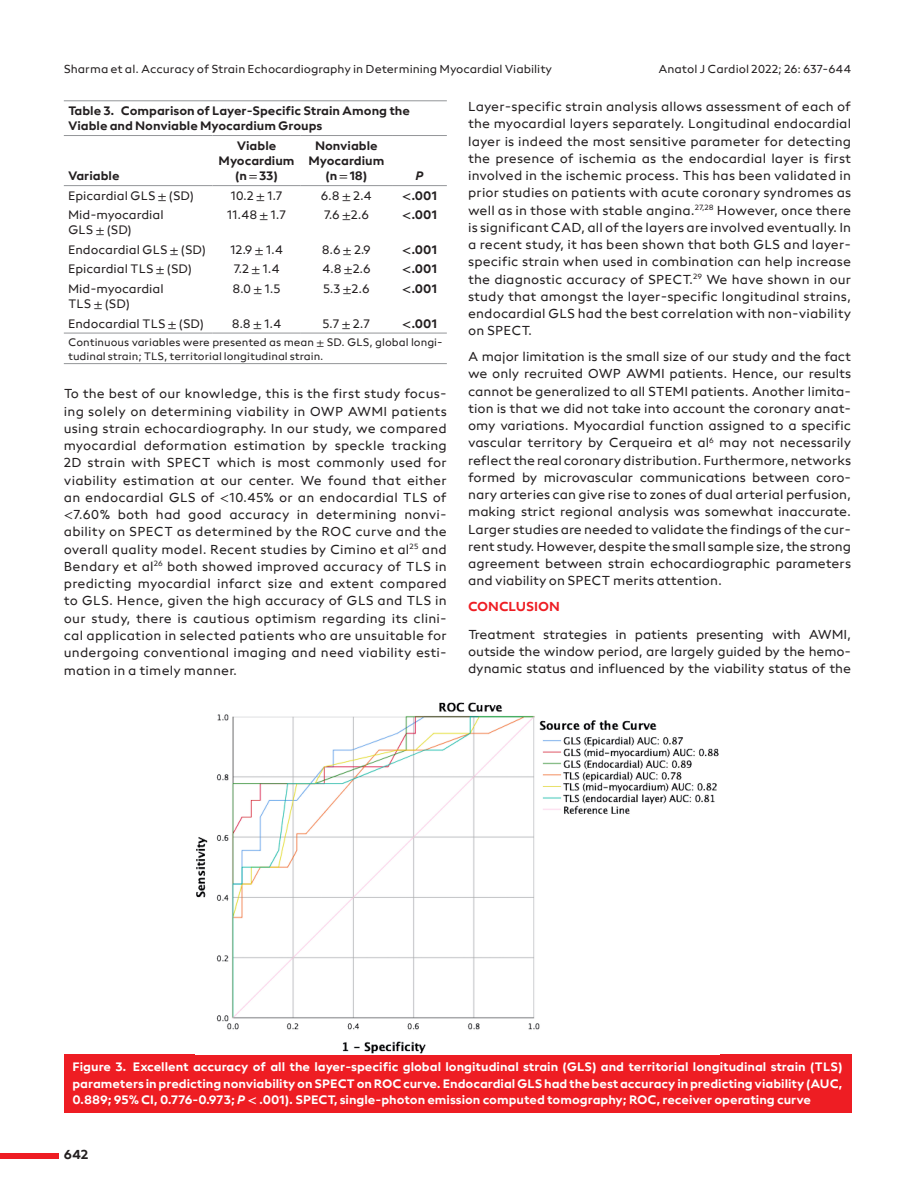
<style>
.page{position:relative;width:915px;height:1191px;background:#fff}
.page>*{position:absolute;margin:0;border:0;box-sizing:border-box;transform-origin:0 0}
.t1{font:13.5px/17.2px "neue Radial A Regular";color:#231f20;text-align:justify}
.t2{font:13.5px "neue Radial A Bold";color:#ee1d23}
.t3{font:13.5px "neue Radial A Bold";color:#231f20}
.t4{font:12.75px/16.5px "neue Radial A Bold";color:#fff;text-align:justify}
.t5{font:12.75px/15.3px "neue Radial A Regular";color:#231f20}
.t6{font:12.75px/15.3px "neue Radial A Bold";color:#231f20;text-align:center}
.t7{font:italic 12.75px "neue Radial A Bold";color:#231f20}
.t8{font:12px "neue Radial A Regular";color:#231f20}
.t9{font:11.25px/13.5px "neue Radial A Regular";color:#231f20}
.s1{font-family:"STIX General"}
.s2{font-family:"STIX General";font-weight:700}
.s3{font-style:italic}
</style>
<div class="page">
<div style="left:0;top:1152px;width:58px;height:6px;background:#ee1d23"></div>
<hr style="left:64px;top:101px;width:382px;height:1px;background:#939598">
<hr style="left:64px;top:363px;width:382px;height:1px;background:#939598">
<hr style="left:64px;top:135px;width:148px;height:1px;background:#939598">
<hr style="left:212px;top:135px;width:89px;height:1px;background:#939598">
<hr style="left:301px;top:135px;width:91px;height:1px;background:#939598">
<hr style="left:392px;top:135px;width:54px;height:1px;background:#939598">
<hr style="left:64px;top:185px;width:148px;height:1px;background:#939598">
<hr style="left:212px;top:185px;width:89px;height:1px;background:#939598">
<hr style="left:301px;top:185px;width:91px;height:1px;background:#939598">
<hr style="left:392px;top:185px;width:54px;height:1px;background:#939598">
<hr style="left:64px;top:333px;width:148px;height:1px;background:#939598">
<hr style="left:212px;top:333px;width:89px;height:1px;background:#939598">
<hr style="left:301px;top:333px;width:91px;height:1px;background:#939598">
<hr style="left:392px;top:333px;width:54px;height:1px;background:#939598">
<div style="left:64px;top:1054px;width:786px;height:59px;background:#ee1d23"></div>
<img style="left:196px;top:702px;width:523px;height:352px">
<p class="t8" style="left:64px;top:61px;width:489px">Sharma et al. Accuracy of Strain Echocardiography in Determining Myocardial Viability</p>
<p class="t8" style="left:658px;top:61px;width:194px">Anatol J Cardiol 2022; 26: 637-644</p>
<p class="t6" style="left:68px;top:103px;width:343px;text-align:left">Table 3. Comparison of Layer-Specific Strain Among the<br>Viable and Nonviable Myocardium Groups</p>
<p class="t6" style="left:68px;top:168px;width:53px">Variable</p>
<p class="t6" style="left:218px;top:137px;width:77px">Viable<br>Myocardium (n<span class="s1">=</span>33)</p>
<p class="t6" style="left:308px;top:137px;width:77px">Nonviable<br>Myocardium (n<span class="s1">=</span>18)</p>
<p class="t7" style="left:415px;top:168px;width:10px">P</p>
<p class="t5" style="left:68px;top:188px;width:127px">Epicardial GLS <span class="s1">±</span> (SD)</p>
<p class="t5" style="left:230px;top:188px;width:54px">10.2 <span class="s1">±</span> 1.7</p>
<p class="t5" style="left:321px;top:188px;width:52px">6.8 <span class="s1">±</span> 2.4</p>
<p class="t6" style="left:402px;top:188px;width:37px"><span class="s2">&lt;</span>.001</p>
<p class="t5" style="left:68px;top:207px;width:97px">Mid-myocardial<br>GLS <span class="s1">±</span> (SD)</p>
<p class="t5" style="left:227px;top:207px;width:61px">11.48 <span class="s1">±</span> 1.7</p>
<p class="t5" style="left:324px;top:207px;width:47px">7.6 <span class="s1">±</span>2.6</p>
<p class="t6" style="left:402px;top:207px;width:37px"><span class="s2">&lt;</span>.001</p>
<p class="t5" style="left:68px;top:242px;width:139px">Endocardial GLS <span class="s1">±</span> (SD)</p>
<p class="t5" style="left:230px;top:242px;width:54px">12.9 <span class="s1">±</span> 1.4</p>
<p class="t5" style="left:322px;top:242px;width:50px">8.6 <span class="s1">±</span> 2.9</p>
<p class="t6" style="left:402px;top:242px;width:37px"><span class="s2">&lt;</span>.001</p>
<p class="t5" style="left:68px;top:261px;width:125px">Epicardial TLS <span class="s1">±</span> (SD)</p>
<p class="t5" style="left:233px;top:261px;width:48px">7.2 <span class="s1">±</span> 1.4</p>
<p class="t5" style="left:322px;top:261px;width:50px">4.8 <span class="s1">±</span>2.6</p>
<p class="t6" style="left:402px;top:261px;width:37px"><span class="s2">&lt;</span>.001</p>
<p class="t5" style="left:68px;top:281px;width:97px">Mid-myocardial<br>TLS <span class="s1">±</span> (SD)</p>
<p class="t5" style="left:232px;top:281px;width:50px">8.0 <span class="s1">±</span> 1.5</p>
<p class="t5" style="left:323px;top:281px;width:48px">5.3 <span class="s1">±</span>2.6</p>
<p class="t6" style="left:401px;top:281px;width:37px"><span class="s2">&lt;</span>.001</p>
<p class="t5" style="left:68px;top:316px;width:137px">Endocardial TLS <span class="s1">±</span> (SD)</p>
<p class="t5" style="left:232px;top:316px;width:51px">8.8 <span class="s1">±</span> 1.4</p>
<p class="t5" style="left:322px;top:316px;width:49px">5.7 <span class="s1">±</span> 2.7</p>
<p class="t6" style="left:401px;top:315px;width:37px"><span class="s2">&lt;</span>.001</p>
<p class="t9" style="left:68px;top:335px;width:376px">Continuous variables were presented as mean <span class="s1">±</span> SD. GLS, global longi&shy;tudinal strain; TLS, territorial longitudinal strain.</p>
<p class="t1" style="left:64px;top:385px;width:384px">To the best of our knowledge, this is the first study focus&shy;ing solely on determining viability in OWP AWMI patients using strain echocardiography. In our study, we compared myocardial deformation estimation by speckle tracking 2D strain with SPECT which is most commonly used for viability estimation at our center. We found that either an endocardial GLS of <span class="s1">&lt;</span>10.45% or an endocardial TLS of <span class="s1">&lt;</span>7.60% both had good accuracy in determining nonvi&shy;ability on SPECT as determined by the ROC curve and the overall quality model. Recent studies by Cimino et al<sup>25</sup> and Bendary et al<sup>26</sup> both showed improved accuracy of TLS in predicting myocardial infarct size and extent compared to GLS. Hence, given the high accuracy of GLS and TLS in our study, there is cautious optimism regarding its clini&shy;cal application in selected patients who are unsuitable for undergoing conventional imaging and need viability esti&shy;mation in a timely manner.</p>
<p class="t1" style="left:468px;top:98px;width:384px">Layer-specific strain analysis allows assessment of each of the myocardial layers separately. Longitudinal endocardial layer is indeed the most sensitive parameter for detecting the presence of ischemia as the endocardial layer is first involved in the ischemic process. This has been validated in prior studies on patients with acute coronary syndromes as well as in those with stable angina.<sup>27,28</sup> However, once there is significant CAD, all of the layers are involved eventually. In a recent study, it has been shown that both GLS and layer&shy;specific strain when used in combination can help increase the diagnostic accuracy of SPECT.<sup>29</sup> We have shown in our study that amongst the layer-specific longitudinal strains, endocardial GLS had the best correlation with non-viability on SPECT.</p>
<p class="t1" style="left:468px;top:348px;width:384px">A major limitation is the small size of our study and the fact we only recruited OWP AWMI patients. Hence, our results cannot be generalized to all STEMI patients. Another limita&shy;tion is that we did not take into account the coronary anat&shy;omy variations. Myocardial function assigned to a specific vascular territory by Cerqueira et al<sup>6</sup> may not necessarily reflect the real coronary distribution. Furthermore, networks formed by microvascular communications between coro&shy;nary arteries can give rise to zones of dual arterial perfusion, making strict regional analysis was somewhat inaccurate.<br>Larger studies are needed to validate the findings of the cur&shy;rent study. However, despite the small sample size, the strong agreement between strain echocardiographic parameters and viability on SPECT merits attention.</p>
<p class="t2" style="left:468px;top:598px;width:93px">CONCLUSION</p>
<p class="t1" style="left:468px;top:625px;width:384px">Treatment strategies in patients presenting with AWMI, outside the window period, are largely guided by the hemo&shy;dynamic status and influenced by the viability status of the</p>
<p class="t4" style="left:72px;top:1058px;width:771px">Figure 3. Excellent accuracy of all the layer-specific global longitudinal strain (GLS) and territorial longitudinal strain (TLS) parameters in predicting nonviability on SPECT on ROC curve. Endocardial GLS had the best accuracy in predicting viability (AUC, 0.889; 95% CI, 0.776-0.973; <span class="s3">P</span> <span class="s2">&lt;</span> .001). SPECT, single-photon emission computed tomography; ROC, receiver operating curve</p>
<p class="t3" style="left:64px;top:1146px;width:26px">642</p>
</div>
